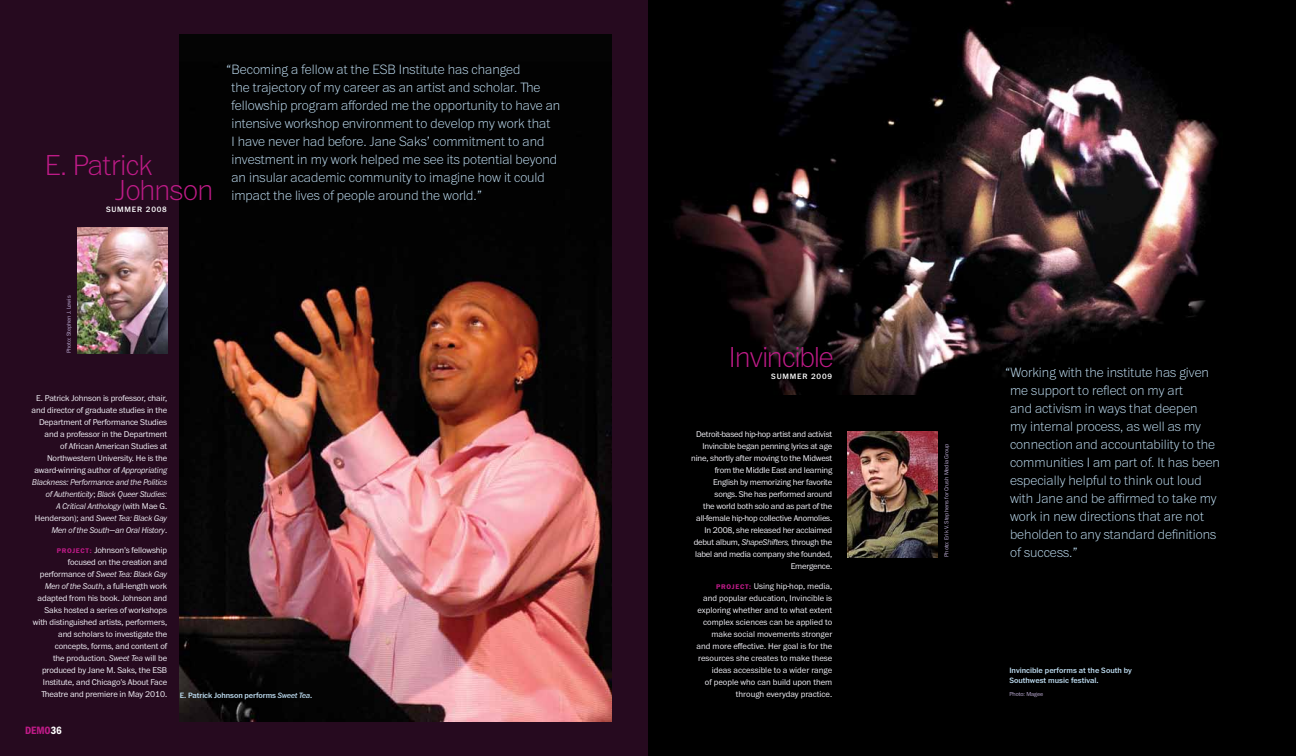
<style>
.page{position:relative;width:1296px;height:756px;background:#fff}
.page>*{position:absolute;margin:0;border:0;box-sizing:border-box;transform-origin:0 0}
.t1{font:100 30px/25px "Franklin ITC Pro";letter-spacing:-.02em;color:#be1b87}
.t2{font:100 14px/18px "Franklin ITC Pro";color:#c2e1f6}
.t3{font:11px "ITC Franklin Gothic Std Dm Cd";letter-spacing:-.01em;color:#be1b87}
.t4{font:300 8.7px/12px "Franklin ITC Pro";letter-spacing:-.01em;color:#f5f4fa;text-align:right}
.t5{font:500 8px/10px "Franklin ITC Pro";color:#c2e1f6}
.t6{font:500 8px "Franklin ITC Pro";letter-spacing:.1em;color:#fff}
.t7{font:700 7px "Franklin ITC Pro";color:#be1b87}
.t8{font:300 6px "Franklin ITC Pro";letter-spacing:-.01em;color:#b9a9d0}
.s1{font-style:italic}
.s2{font-weight:700;font-size:7px;color:#be1b87}
.s3{color:#fff}
</style>
<div class="page">
<div style="left:0;top:0;width:648px;height:756px;background:#260a1f"></div>
<div style="left:648px;top:0;width:648px;height:756px;background:#000"></div>
<img style="left:180px;top:34px;width:432px;height:688px">
<img style="left:674px;top:0;width:544px;height:395px">
<img style="left:77px;top:227px;width:90px;height:126px">
<img style="left:847px;top:432px;width:90px;height:126px">
<h1 class="t1" style="left:116px;top:153px;width:99px;text-indent:-71px">E. Patrick<br>Johnson</h1>
<p class="t6" style="left:106px;top:205px;width:62px">Summ er 2008</p>
<p class="t2" style="left:231px;top:60px;width:330px;text-indent:-5px">“Becoming a fellow at the ESB Institute has changed<br>the trajectory of my career as an artist and scholar. The fellowship program afforded me the opportunity to have an intensive workshop environment to develop my work that<br>I have never had before. Jane Saks’ commitment to and investment in my work helped me see its potential beyond an insular academic community to imagine how it could impact the lives of people around the world.”</p>
<p class="t8" style="left:66px;top:353px;width:59px;rotate:-90deg">Photo: Stephen J. Lewis</p>
<p class="t4" style="left:32px;top:393px;width:137px">E. Patrick Johnson is professor, chair, and director of graduate studies in the Department of Performance Studies and a professor in the Department<br>of African American Studies at Northwestern University. He is the award-winning author of <span class="s1">Appropriating Blackness: Performance and the Politics of Authenticity</span>; <span class="s1">Black Queer Studies:<br>A Critical Anthology</span> (with Mae G.<br>Henderson); and <span class="s1">Sweet Tea: Black Gay Men of the South—an Oral History</span>.</p>
<p class="t7" style="left:57px;top:547px;width:6px">PROJE</p>
<p class="t4" style="left:33px;top:545px;width:136px"><span class="s2">CT :</span> Johnson’s fellowship<br>focused on the creation and performance of <span class="s1">Sweet Tea: Black Gay Men of the South</span>, a full-length work adapted from his book. Johnson and Saks hosted a series of workshops with distinguished artists, performers, and scholars to investigate the concepts, forms, and content of<br>the production. <span class="s1">Sweet Tea</span> will be produced by Jane M. Saks, the ESB Institute, and Chicago’s About Face Theatre and premiere in May 2010.</p>
<p class="t3" style="left:25px;top:724px;width:38px">DEMO<span class="s3">36</span></p>
<p class="t5" style="left:180px;top:690px;width:134px">E. Patrick Johnson performs <span class="s1">Sweet Tea</span>.</p>
<h1 class="t1" style="left:729px;top:346px;width:107px">Invincible</h1>
<p class="t6" style="left:771px;top:372px;width:62px">Summ er 2009</p>
<p class="t4" style="left:691px;top:429px;width:143px">Detroit-based hip-hop artist and activist Invincible began penning lyrics at age nine, shortly after moving to the Midwest from the Middle East and learning English by memorizing her favorite songs. She has performed around<br>the world both solo and as part of the all-female hip-hop collective Anomolies.<br>In 2008, she released her acclaimed debut album, <span class="s1">ShapeShifters,</span> through the label and media company she founded, Emergence.</p>
<p class="t7" style="left:716px;top:583px;width:6px">PROJE</p>
<p class="t4" style="left:697px;top:581px;width:137px"><span class="s2">CT :</span> Using hip-hop, media,<br>and popular education, Invincible is exploring whether and to what extent complex sciences can be applied to make social movements stronger and more effective. Her goal is for the resources she creates to make these ideas accessible to a wider range<br>of people who can build upon them through everyday practice.</p>
<p class="t8" style="left:943px;top:557px;width:115px;rotate:-90deg">Photo: Erik V. Stephens for Crush Media Group</p>
<p class="t2" style="left:1010px;top:364px;width:211px;text-indent:-5px">“Working with the institute has given me support to reflect on my art<br>and activism in ways that deepen<br>my internal process, as well as my connection and accountability to the communities I am part of. It has been especially helpful to think out loud with Jane and be affirmed to take my work in new directions that are not beholden to any standard definitions of success.”</p>
<p class="t5" style="left:1009px;top:666px;width:124px">Invincible performs at the South by<br>Southwest music festival.</p>
<p class="t8" style="left:1009px;top:691px;width:35px">Photo: Magee</p>
</div>
